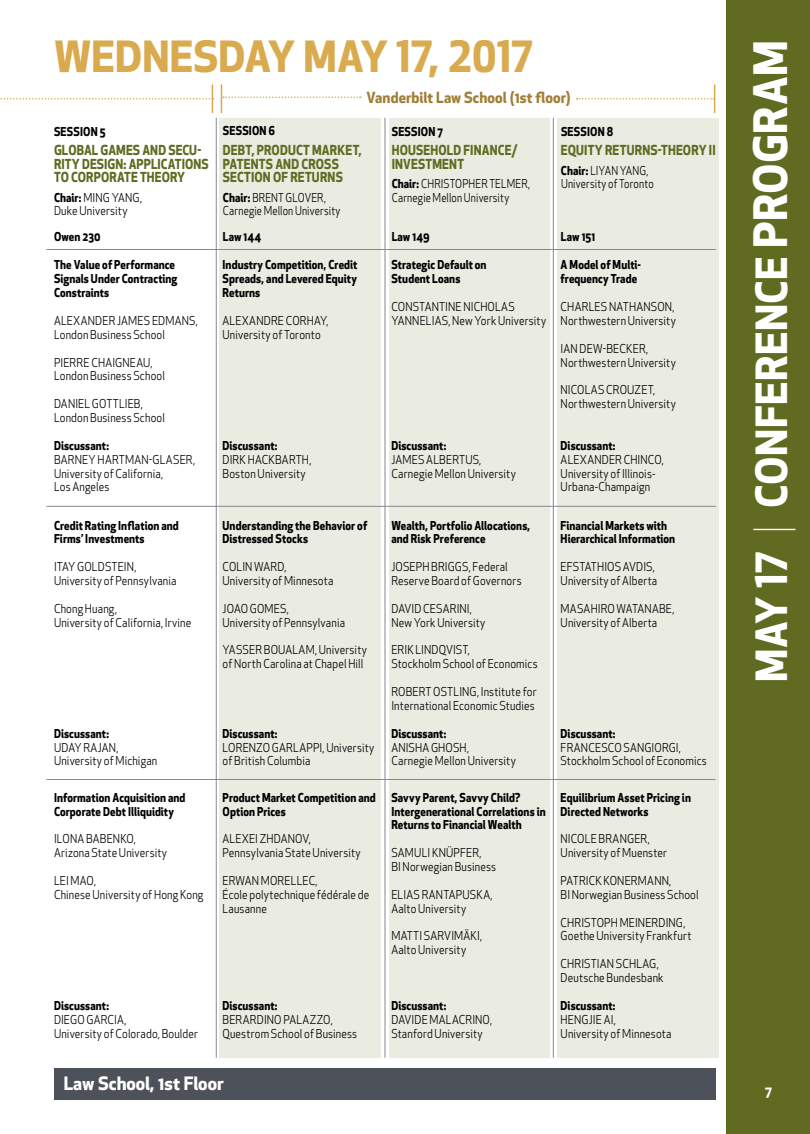
<style>
.page{position:relative;width:810px;height:1134px;background:#fff}
.page>*{position:absolute;margin:0;border:0;box-sizing:border-box;transform-origin:0 0}
.t1{font:700 42px "Apex New";letter-spacing:.01em;color:#fff}
.t2{font:700 42px "Apex New";color:#d9ab4e}
.t3{font:700 18px "Apex New";color:#fff}
.t4{font:700 15px "Apex New";letter-spacing:.005em;color:#a17f38}
.t5{font:700 13.5px/13px "Apex New";letter-spacing:.015em;color:#606b21;scale:.9 1}
.t6{font:700 13.5px "Apex New";color:#fff}
.t7{font:12px/13.8px "Apex New";letter-spacing:.015em;color:#000;scale:.9 1}
.t8{font:700 12px/13.8px "Apex New";letter-spacing:.01em;color:#000;scale:.9 1}
.t9{font:12px/13.2px "Apex New";letter-spacing:.015em;color:#000;scale:.85 1}
.s1{font-weight:700}
.s2{font-weight:300}
.s3{font-size:45px}
</style>
<div class="page">
<div style="left:726px;top:0;width:84px;height:1134px;background:#606b21"></div>
<div style="left:220px;top:118px;width:161px;height:940px;background:#eaebe1"></div>
<div style="left:389px;top:118px;width:161px;height:940px;background:#eaebe1"></div>
<div style="left:557px;top:118px;width:162px;height:940px;background:#eaebe1"></div>
<div style="left:54px;top:1068px;width:662px;height:32px;background:#4d525a"></div>
<hr style="left:46px;top:249px;width:670px;height:1px;background:#868990">
<hr style="left:46px;top:506px;width:670px;height:1px;background:#868990">
<hr style="left:46px;top:779px;width:670px;height:1px;background:#868990">
<hr style="left:216px;top:118px;width:1px;height:940px;background:#868990">
<hr style="left:385px;top:118px;width:1px;height:940px;background:#868990">
<hr style="left:553px;top:118px;width:1px;height:940px;background:#868990">
<svg style="left:0;top:84px;width:213px;height:29px"></svg>
<svg style="left:221px;top:84px;width:140px;height:29px"></svg>
<svg style="left:577px;top:84px;width:138px;height:29px"></svg>
<h1 class="t2" style="left:54px;top:26px;width:481px">WEDNESDAY MAY 17, 2017</h1>
<p class="t8" style="left:54px;top:124px;width:59px">SESSION 5</p>
<p class="t5" style="left:54px;top:143px;width:174px">GLOBAL GAMES AND SECU-<br>RITY DESIGN: APPLICATIONS<br>TO CORPORATE THEORY</p>
<p class="t7" style="left:54px;top:191px;width:99px;line-height:13.2px"><span class="s1">Chair:</span> MING YANG,<br>Duke University</p>
<p class="t8" style="left:54px;top:229px;width:53px">Owen 230</p>
<p class="t8" style="left:54px;top:258px;width:139px">The Value of Performance<br>Signals Under Contracting<br>Constraints</p>
<p class="t7" style="left:54px;top:314px;width:161px">ALEXANDER JAMES EDMANS,<br>London Business School</p>
<p class="t7" style="left:54px;top:355px;width:125px">PIERRE CHAIGNEAU,<br>London Business School</p>
<p class="t7" style="left:54px;top:397px;width:125px">DANIEL GOTTLIEB,<br>London Business School</p>
<p class="t8" style="left:54px;top:438px;width:63px">Discussant:</p>
<p class="t7" style="left:54px;top:452px;width:158px">BARNEY HARTMAN-GLASER,<br>University of California,<br>Los Angeles</p>
<p class="t8" style="left:54px;top:518px;width:140px">Credit Rating Inflation and<br>Firms’ Investments</p>
<p class="t7" style="left:54px;top:560px;width:138px">ITAY GOLDSTEIN,<br>University of Pennsylvania</p>
<p class="t7" style="left:54px;top:602px;width:154px">Chong Huang,<br>University of California, Irvine</p>
<p class="t8" style="left:54px;top:726px;width:63px">Discussant:</p>
<p class="t7" style="left:54px;top:740px;width:116px">UDAY RAJAN,<br>University of Michigan</p>
<p class="t8" style="left:54px;top:790px;width:148px">Information Acquisition and<br>Corporate Debt Illiquidity</p>
<p class="t7" style="left:54px;top:832px;width:127px">ILONA BABENKO,<br>Arizona State University</p>
<p class="t7" style="left:54px;top:874px;width:168px">LEI MAO,<br>Chinese University of Hong Kong</p>
<p class="t8" style="left:54px;top:998px;width:63px">Discussant:</p>
<p class="t7" style="left:54px;top:1012px;width:162px">DIEGO GARCIA,<br>University of Colorado, Boulder</p>
<p class="t4" style="left:366px;top:86px;width:206px">Vanderbilt Law School (1st floor)</p>
<p class="t8" style="left:223px;top:124px;width:60px">SESSION 6</p>
<p class="t5" style="left:223px;top:143px;width:156px">DEBT, PRODUCT MARKET,<br>PATENTS AND CROSS<br>SECTION OF RETURNS</p>
<p class="t9" style="left:223px;top:191px;width:140px"><span class="s1">Chair:</span> BRENT GLOVER,<br>Carnegie Mellon University</p>
<p class="t8" style="left:223px;top:229px;width:44px">Law 144</p>
<p class="t8" style="left:223px;top:258px;width:151px;text-align:justify">Industry Competition, Credit Spreads, and Levered Equity Returns</p>
<p class="t7" style="left:223px;top:314px;width:119px">ALEXANDRE CORHAY,<br>University of Toronto</p>
<p class="t8" style="left:223px;top:438px;width:63px">Discussant:</p>
<p class="t7" style="left:223px;top:452px;width:100px">DIRK HACKBARTH,<br>Boston University</p>
<p class="t8" style="left:223px;top:518px;width:162px">Understanding the Behavior of<br>Distressed Stocks</p>
<p class="t7" style="left:223px;top:560px;width:125px">COLIN WARD,<br>University of Minnesota</p>
<p class="t7" style="left:223px;top:602px;width:138px">JOAO GOMES,<br>University of Pennsylvania</p>
<p class="t7" style="left:223px;top:643px;width:162px">YASSER BOUALAM, University of North Carolina at Chapel Hill</p>
<p class="t8" style="left:223px;top:726px;width:63px">Discussant:</p>
<p class="t7" style="left:223px;top:740px;width:170px">LORENZO GARLAPPI, University of British Columbia</p>
<p class="t8" style="left:223px;top:790px;width:172px">Product Market Competition and<br>Option Prices</p>
<p class="t7" style="left:223px;top:832px;width:155px">ALEXEI ZHDANOV,<br>Pennsylvania State University</p>
<p class="t7" style="left:223px;top:874px;width:164px">ERWAN MORELLEC,<br>École polytechnique fédérale de<br>Lausanne</p>
<p class="t8" style="left:223px;top:998px;width:63px">Discussant:</p>
<p class="t7" style="left:223px;top:1012px;width:151px">BERARDINO PALAZZO,<br>Questrom School of Business</p>
<p class="t8" style="left:392px;top:124px;width:58px">SESSION 7</p>
<p class="t5" style="left:392px;top:143px;width:141px">HOUSEHOLD FINANCE/<br>INVESTMENT</p>
<p class="t9" style="left:392px;top:177px;width:164px"><span class="s1">Chair:</span> CHRISTOPHER TELMER,<br>Carnegie Mellon University</p>
<p class="t8" style="left:392px;top:229px;width:44px">Law 149</p>
<p class="t8" style="left:391px;top:258px;width:107px">Strategic Default on<br>Student Loans</p>
<p class="t7" style="left:391px;top:300px;width:174px">CONSTANTINE NICHOLAS<br>YANNELIAS, New York University</p>
<p class="t8" style="left:391px;top:438px;width:63px">Discussant:</p>
<p class="t7" style="left:391px;top:452px;width:140px">JAMES ALBERTUS,<br>Carnegie Mellon University</p>
<p class="t8" style="left:391px;top:518px;width:156px">Wealth, Portfolio Allocations, and Risk Preference</p>
<p class="t7" style="left:391px;top:560px;width:146px">JOSEPH BRIGGS, Federal<br>Reserve Board of Governors</p>
<p class="t7" style="left:391px;top:602px;width:106px">DAVID CESARINI,<br>New York University</p>
<p class="t7" style="left:391px;top:643px;width:164px">ERIK LINDQVIST,<br>Stockholm School of Economics</p>
<p class="t7" style="left:391px;top:685px;width:163px">ROBERT OSTLING, Institute for<br>International Economic Studies</p>
<p class="t8" style="left:391px;top:726px;width:63px">Discussant:</p>
<p class="t7" style="left:391px;top:740px;width:140px">ANISHA GHOSH,<br>Carnegie Mellon University</p>
<p class="t8" style="left:391px;top:790px;width:173px">Savvy Parent, Savvy Child?<br>Intergenerational Correlations in<br>Returns to Financial Wealth</p>
<p class="t7" style="left:391px;top:846px;width:118px">SAMULI KNÜPFER,<br>BI Norwegian Business</p>
<p class="t7" style="left:391px;top:888px;width:114px">ELIAS RANTAPUSKA,<br>Aalto University</p>
<p class="t7" style="left:391px;top:929px;width:102px">MATTI SARVIMÄKI,<br>Aalto University</p>
<p class="t8" style="left:391px;top:998px;width:63px">Discussant:</p>
<p class="t7" style="left:391px;top:1012px;width:113px">DAVIDE MALACRINO,<br>Stanford University</p>
<p class="t8" style="left:561px;top:124px;width:59px">SESSION 8</p>
<p class="t5" style="left:561px;top:143px;width:173px">EQUITY RETURNS-THEORY II</p>
<p class="t9" style="left:561px;top:164px;width:111px"><span class="s1">Chair:</span> LIYAN YANG,<br>University of Toronto</p>
<p class="t8" style="left:561px;top:229px;width:40px">Law 151</p>
<p class="t8" style="left:561px;top:258px;width:91px">A Model of Multi&shy;frequency Trade</p>
<p class="t7" style="left:561px;top:300px;width:130px">CHARLES NATHANSON,<br>Northwestern University</p>
<p class="t7" style="left:561px;top:341px;width:130px">IAN DEW-BECKER,<br>Northwestern University</p>
<p class="t7" style="left:561px;top:383px;width:130px">NICOLAS CROUZET,<br>Northwestern University</p>
<p class="t8" style="left:561px;top:438px;width:63px">Discussant:</p>
<p class="t7" style="left:561px;top:452px;width:116px">ALEXANDER CHINCO,<br>University of Illinois-<br>Urbana-Champaign</p>
<p class="t8" style="left:561px;top:518px;width:129px">Financial Markets with<br>Hierarchical Information</p>
<p class="t7" style="left:561px;top:560px;width:109px">EFSTATHIOS AVDIS,<br>University of Alberta</p>
<p class="t7" style="left:561px;top:602px;width:128px">MASAHIRO WATANABE,<br>University of Alberta</p>
<p class="t8" style="left:561px;top:726px;width:63px">Discussant:</p>
<p class="t7" style="left:561px;top:740px;width:164px">FRANCESCO SANGIORGI,<br>Stockholm School of Economics</p>
<p class="t8" style="left:561px;top:790px;width:146px">Equilibrium Asset Pricing in<br>Directed Networks</p>
<p class="t7" style="left:561px;top:832px;width:120px">NICOLE BRANGER,<br>University of Muenster</p>
<p class="t7" style="left:561px;top:874px;width:155px">PATRICK KONERMANN,<br>BI Norwegian Business School</p>
<p class="t7" style="left:561px;top:915px;width:147px">CHRISTOPH MEINERDING,<br>Goethe University Frankfurt</p>
<p class="t7" style="left:561px;top:957px;width:116px">CHRISTIAN SCHLAG,<br>Deutsche Bundesbank</p>
<p class="t8" style="left:561px;top:998px;width:63px">Discussant:</p>
<p class="t7" style="left:561px;top:1012px;width:125px">HENGJIE AI,<br>University of Minnesota</p>
<h2 class="t3" style="left:64px;top:1071px;width:161px">Law School, 1st Floor</h2>
<h1 class="t1" style="left:741px;top:682px;width:643px;rotate:-90deg">MAY 17 <span class="s2">|</span> CONFERENCE <span class="s3">PROGRAM</span></h1>
<p class="t6" style="left:765px;top:1081px;width:8px">7</p>
</div>
